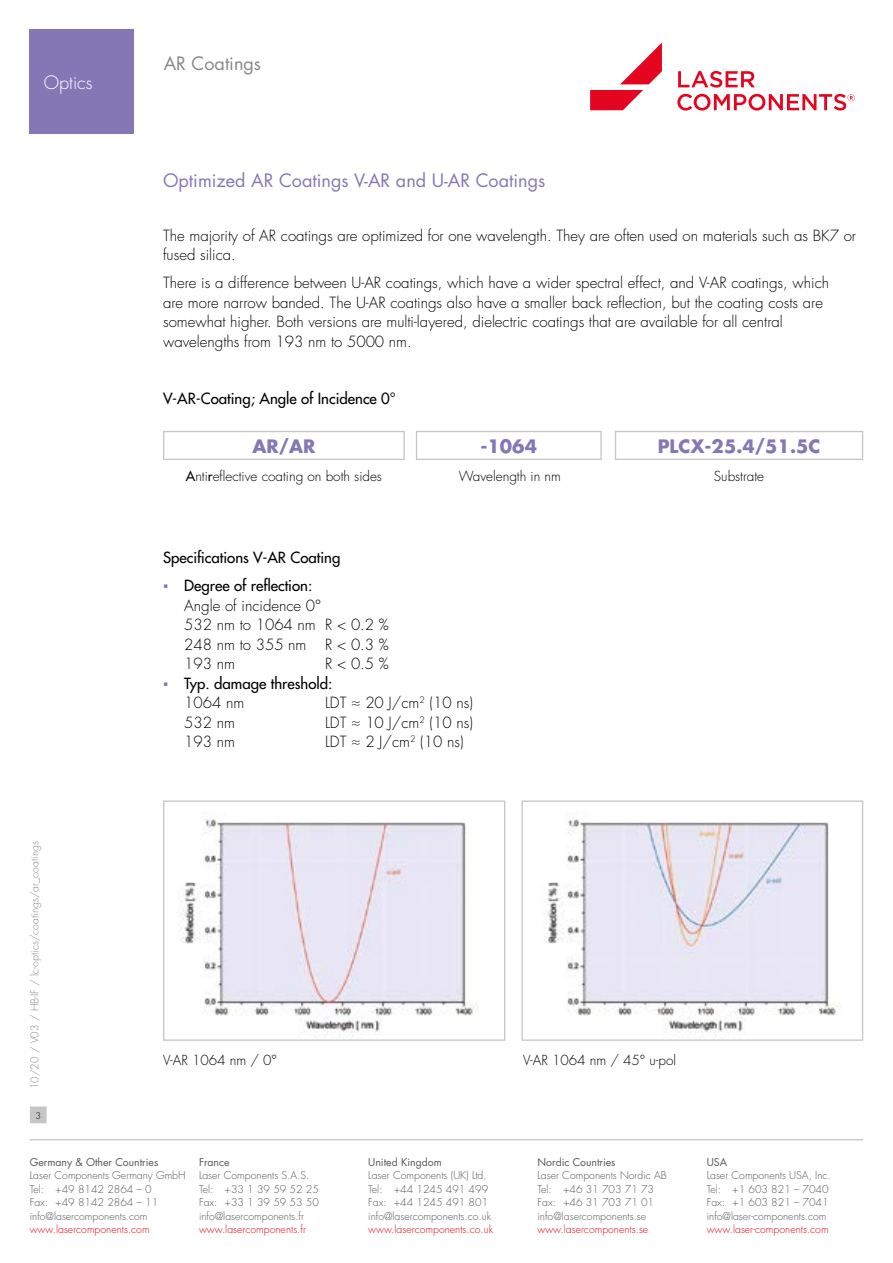
<style>
.page{position:relative;width:893px;height:1263px;background:#fff}
.page>*{position:absolute;margin:0;border:0;box-sizing:border-box;transform-origin:0 0}
.t1{font:18px "Futura Std";color:#8577b6}
.t2{font:700 18px "Futura Std";color:#8577b6}
.t3{font:18px "Futura Std";color:#878787}
.t4{font:300 18px "Futura Std";color:#fff}
.t5{font:300 15px/19.5px "Futura Std";color:#000}
.t6{font:500 15px/19.5px "Futura Std";color:#000}
.t7{font:300 13.5px "Futura Std";color:#000}
.t8{font:300 10.5px/13.5px "Futura Std";color:#575756}
.t9{font:300 10.5px "Futura Std";color:#e30613}
.t10{font:10.5px "Futura Std";color:#575756}
.t11{font:300 10.5px "Futura Std";color:#878787}
.t12{font:300 9px "Futura Std";color:#000}
.s1{font-weight:500}
.s2{font-family:"Calibri";font-weight:400;color:#8577b6}
.s3{font-weight:300}
</style>
<div class="page">
<hr style="left:30px;top:1139px;width:833px;height:1px;background:#c6c6c6">
<div style="left:31px;top:1107px;width:15px;height:16px;background:#c6c6c6"></div>
<div style="left:30px;top:1106px;width:17px;height:17px;border:1px solid #c6c6c6"></div>
<svg style="left:677px;top:71px;width:178px;height:40px"></svg>
<svg style="left:590px;top:43px;width:72px;height:67px"></svg>
<img style="left:181px;top:813px;width:297px;height:226px">
<div style="left:163px;top:800px;width:342px;height:241px;border:1px solid #c6c6c6"></div>
<img style="left:544px;top:813px;width:297px;height:224px">
<div style="left:522px;top:800px;width:341px;height:241px;border:1px solid #c6c6c6"></div>
<div style="left:163px;top:431px;width:242px;height:29px;border:1px solid #c6c6c6"></div>
<div style="left:416px;top:431px;width:186px;height:29px;border:1px solid #c6c6c6"></div>
<div style="left:615px;top:431px;width:248px;height:29px;border:1px solid #c6c6c6"></div>
<div style="left:30px;top:30px;width:104px;height:104px;background:#8577b6"></div>
<p class="t4" style="left:44px;top:72px;width:50px">Optics</p>
<p class="t11" style="left:28px;top:1089px;width:250px;rotate:-90deg">10/20 / V03 / HB-IF / lc-optics/coatings/ar_coatings</p>
<p class="t12" style="left:35px;top:1110px;width:7px">3</p>
<p class="t3" style="left:164px;top:52px;width:99px">AR Coatings</p>
<p class="t1" style="left:163px;top:169px;width:384px">Optimized AR Coatings V-AR and U-AR Coatings</p>
<p class="t5" style="left:163px;top:226px;width:694px">The majority of AR coatings are optimized for one wavelength. They are often used on materials such as BK7 or fused silica.</p>
<p class="t5" style="left:163px;top:274px;width:668px">There is a difference between U-AR coatings, which have a wider spectral effect, and V-AR coatings, which are more narrow banded. The U-AR coatings also have a smaller back reflection, but the coating costs are somewhat higher. Both versions are multi-layered, dielectric coatings that are available for all central wavelengths from 193 nm to 5000 nm.</p>
<p class="t6" style="left:163px;top:389px;width:234px">V-AR-Coating; Angle of Incidence 0°</p>
<p class="t2" style="left:252px;top:434px;width:65px">AR/AR</p>
<p class="t2" style="left:481px;top:434px;width:58px">-1064</p>
<p class="t2" style="left:658px;top:434px;width:164px">PLCX-25.4/51.5C</p>
<p class="t7" style="left:186px;top:468px;width:198px"><span class="s1">A</span>nti<span class="s1">r</span>eflective coating on both sides</p>
<p class="t7" style="left:459px;top:468px;width:104px">Wavelength in nm</p>
<p class="t7" style="left:714px;top:468px;width:52px">Substrate</p>
<p class="t6" style="left:163px;top:548px;width:179px">Specifications V-AR Coating</p>
<p class="t5" style="left:184px;top:576px;width:206px;text-indent:-21px"><span class="s2">▪</span> <span class="s1">Degree of reflection:<br></span>Angle of incidence 0°<br>532 nm to 1064 nm R &lt; 0.2 %<br>248 nm to 355 nm R &lt; 0.3 %<br>193 nm</p>
<p class="t5" style="left:325px;top:654px;width:65px">R &lt; 0.5 %</p>
<p class="t6" style="left:184px;top:673px;width:150px;text-indent:-21px"><span class="s2">▪</span> Typ. damage threshold:<br><span class="s3">1064 nm</span></p>
<p class="t5" style="left:325px;top:693px;width:149px">LDT ≈ 20 J/cm<sup>2</sup> (10 ns)</p>
<p class="t5" style="left:184px;top:713px;width:52px">532 nm</p>
<p class="t5" style="left:325px;top:713px;width:149px">LDT ≈ 10 J/cm<sup>2</sup> (10 ns)</p>
<p class="t5" style="left:184px;top:732px;width:52px">193 nm</p>
<p class="t5" style="left:325px;top:732px;width:140px">LDT ≈ 2 J/cm<sup>2</sup> (10 ns)</p>
<p class="t7" style="left:163px;top:1051px;width:115px">V-AR 1064 nm / 0°</p>
<p class="t7" style="left:523px;top:1051px;width:155px">V-AR 1064 nm / 45° u-pol</p>
<p class="t10" style="left:30px;top:1155px;width:130px">Germany &amp; Other Countries</p>
<p class="t8" style="left:30px;top:1169px;width:157px">Laser Components Germany GmbH<br>Tel: +49 8142 2864 – 0<br>Fax: +49 8142 2864 – 11 info@lasercomponents.com</p>
<p class="t9" style="left:30px;top:1223px;width:121px">www.lasercomponents.com</p>
<p class="t10" style="left:199px;top:1155px;width:32px">France</p>
<p class="t8" style="left:199px;top:1169px;width:121px">Laser Components S.A.S.<br>Tel: +33 1 39 59 52 25<br>Fax: +33 1 39 59 53 50 info@lasercomponents.fr</p>
<p class="t9" style="left:199px;top:1223px;width:108px">www.lasercomponents.fr</p>
<p class="t10" style="left:368px;top:1155px;width:75px">United Kingdom</p>
<p class="t8" style="left:368px;top:1169px;width:124px">Laser Components (UK) Ltd.<br>Tel: +44 1245 491 499<br>Fax: +44 1245 491 801 info@lasercomponents.co.uk</p>
<p class="t9" style="left:368px;top:1223px;width:126px">www.lasercomponents.co.uk</p>
<p class="t10" style="left:537px;top:1155px;width:79px">Nordic Countries</p>
<p class="t8" style="left:537px;top:1169px;width:131px">Laser Components Nordic AB<br>Tel: +46 31 703 71 73<br>Fax: +46 31 703 71 01 info@lasercomponents.se</p>
<p class="t9" style="left:537px;top:1223px;width:112px">www.lasercomponents.se</p>
<p class="t10" style="left:707px;top:1155px;width:22px">USA</p>
<p class="t8" style="left:707px;top:1169px;width:126px">Laser Components USA, Inc.<br>Tel: +1 603 821 – 7040<br>Fax: +1 603 821 – 7041 info@laser-components.com</p>
<p class="t9" style="left:707px;top:1223px;width:123px">www.laser-components.com</p>
</div>
